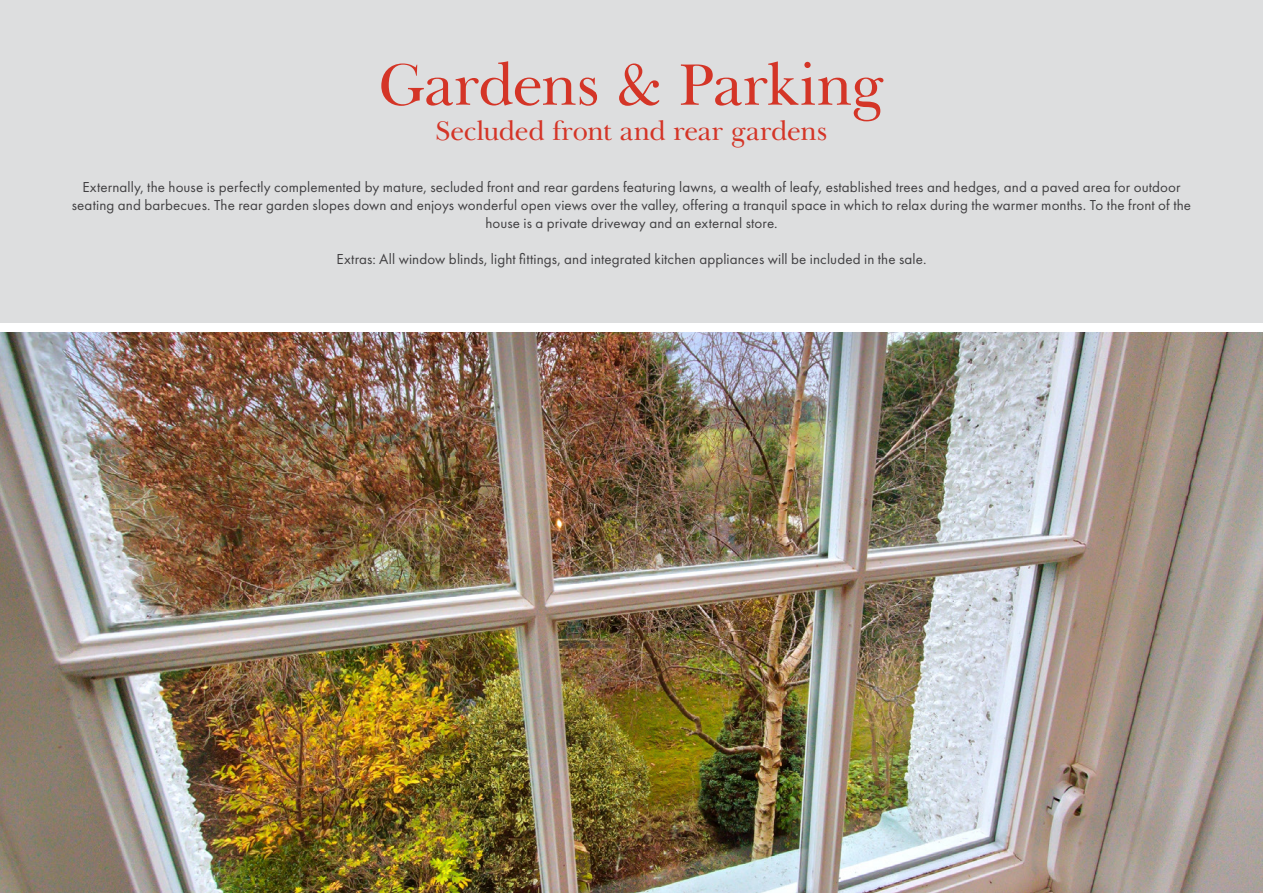
<style>
.page{position:relative;width:1263px;height:893px;background:#fff}
.page>*{position:absolute;margin:0;border:0;box-sizing:border-box;transform-origin:0 0}
.Headline{font:60.3px "New Baskerville IT Cby BT";letter-spacing:-.015em;color:#d43527}
.Headline-2{font:27.6px "New Baskerville IT Cby BT";letter-spacing:-.01em;color:#d43527}
.Subheadline{font:15px/18px "Futura PT";letter-spacing:.01em;color:#414042;text-align:center}
</style>
<div class="page">
<img style="left:0;top:333px;width:1263px;height:560px">
<div style="left:0;top:0;width:1263px;height:322px;background:#dddedf"></div>
<p class="Headline" style="left:379px;top:47px;width:507px">Gardens &amp; Parking</p>
<p class="Headline-2" style="left:436px;top:113px;width:393px">Secluded front and rear gardens</p>
<p class="Subheadline" style="left:72px;top:178px;width:1121px">Externally, the house is perfectly complemented by mature, secluded front and rear gardens featuring lawns, a wealth of leafy, established trees and hedges, and a paved area for outdoor seating and barbecues. The rear garden slopes down and enjoys wonderful open views over the valley, offering a tranquil space in which to relax during the warmer months. To the front of the house is a private driveway and an external store.</p>
<p class="Subheadline" style="left:336px;top:250px;width:591px">Extras: All window blinds, light fittings, and integrated kitchen appliances will be included in the sale.</p>
</div>
